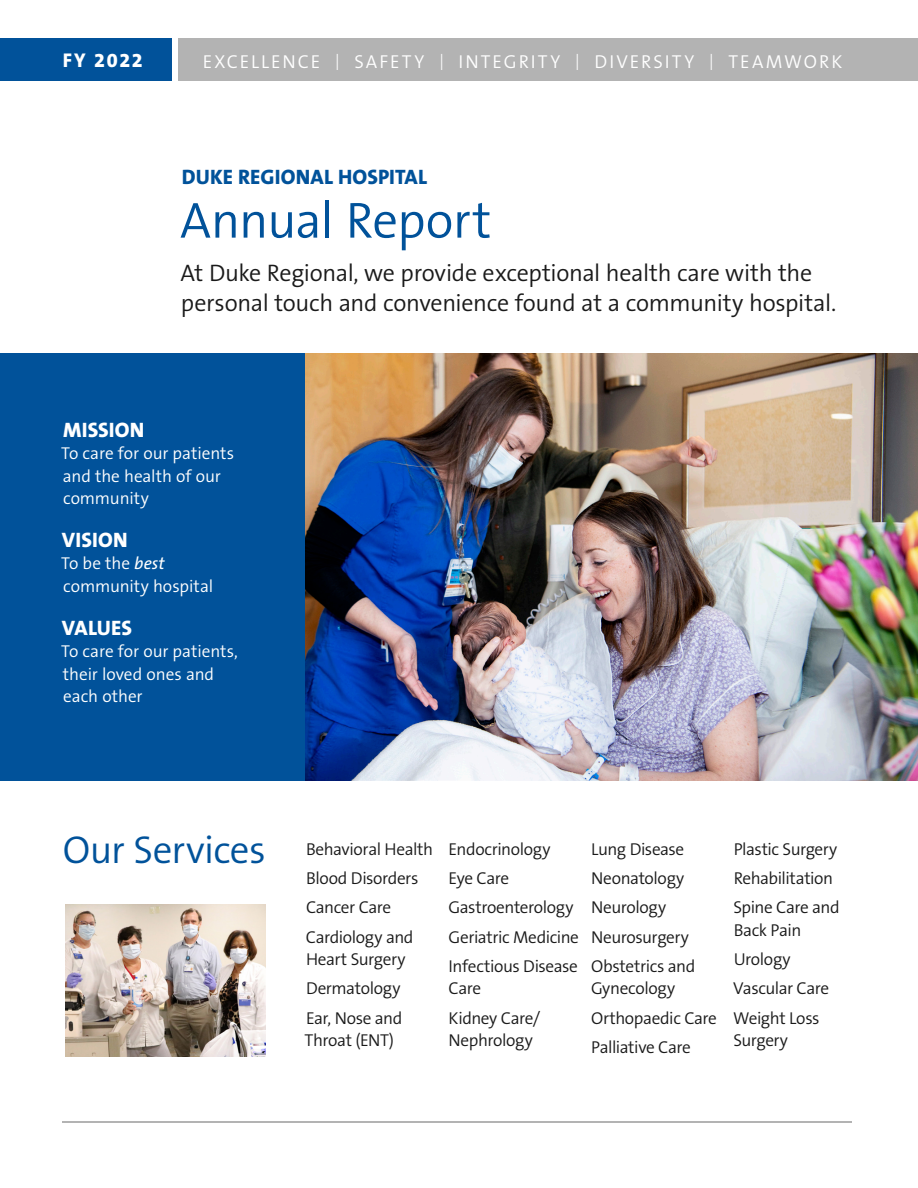
<style>
.page{position:relative;width:918px;height:1188px;background:#fff}
.page>*{position:absolute;margin:0;border:0;box-sizing:border-box;transform-origin:0 0}
.t1{font:300 51px "The Sans B4";letter-spacing:-.02em;color:#01529a}
.t2{font:300 39px "The Sans B4";letter-spacing:-.015em;color:#01529a}
.t3{font:300 24px/30px "The Sans B4";letter-spacing:-.01em;color:#1a1a1a}
.t4{font:800 21px "The Sans B8";letter-spacing:.005em;color:#01529a}
.t5{font:800 21px "The Sans B8";letter-spacing:.01em;color:#fff}
.t6{font:800 19.95px "The Sans B8";color:#fff}
.t7{font:300 18.75px "The Sans B4";letter-spacing:.1em;color:#fff}
.t8{font:300 17.25px/22.5px "The Sans B4";letter-spacing:-.025em;color:#1a1a1a}
.t9{font:300 17.25px/22.5px "The Sans B4";letter-spacing:-.005em;color:#fff}
.s1{font-size:16.05px}
.s2{font-family:"The Sans B5 Plain";font-weight:400;font-style:italic}
</style>
<div class="page">
<div style="left:0;top:353px;width:306px;height:428px;background:#01529a"></div>
<hr style="left:62px;top:1121px;width:789px;height:2px;background:#b3b3b3">
<div style="left:0;top:39px;width:172px;height:42px;background:#01529a"></div>
<div style="left:178px;top:39px;width:740px;height:42px;background:#b3b3b3"></div>
<img style="left:306px;top:353px;width:612px;height:428px">
<img style="left:65px;top:905px;width:201px;height:151px">
<p class="t6" style="left:63px;top:50px;width:82px">F Y 2022</p>
<p class="t7" style="left:203px;top:52px;width:641px">E XCEL LENCE <span class="s1">|</span> SA FE T Y <span class="s1">|</span> INT EGRIT Y <span class="s1">|</span> DIV ER SIT Y <span class="s1">|</span> T E A MWO RK</p>
<h1 class="t4" style="left:182px;top:165px;width:247px">DUKE REGIONAL HOSPITAL</h1>
<h1 class="t1" style="left:180px;top:194px;width:313px">Annual Report</h1>
<p class="t3" style="left:181px;top:259px;width:657px">At Duke Regional, we provide exceptional health care with the personal touch and convenience found at a community hospital.</p>
<h2 class="t5" style="left:63px;top:418px;width:83px">MISSION</h2>
<p class="t9" style="left:61px;top:443px;width:174px">To care for our patients and the health of our community</p>
<h2 class="t5" style="left:62px;top:529px;width:67px">VISION</h2>
<p class="t9" style="left:61px;top:553px;width:153px">To be the <span class="s2">best </span>community hospital</p>
<h2 class="t5" style="left:62px;top:616px;width:72px">VALUES</h2>
<p class="t9" style="left:61px;top:641px;width:178px">To care for our patients, their loved ones and each other</p>
<h2 class="t2" style="left:63px;top:830px;width:204px">Our Services</h2>
<p class="t8" style="left:306px;top:838px;width:128px">Behavioral Health</p>
<p class="t8" style="left:306px;top:868px;width:114px">Blood Disorders</p>
<p class="t8" style="left:306px;top:897px;width:87px">Cancer Care</p>
<p class="t8" style="left:306px;top:926px;width:109px">Cardiology and<br>Heart Surgery</p>
<p class="t8" style="left:306px;top:978px;width:96px">Dermatology</p>
<p class="t8" style="left:304px;top:1007px;width:100px">Ear, Nose and<br>Throat (ENT)</p>
<p class="t8" style="left:449px;top:838px;width:103px">Endocrinology</p>
<p class="t8" style="left:449px;top:868px;width:62px">Eye Care</p>
<p class="t8" style="left:449px;top:897px;width:126px">Gastroenterology</p>
<p class="t8" style="left:449px;top:926px;width:132px">Geriatric Medicine</p>
<p class="t8" style="left:449px;top:956px;width:131px">Infectious Disease<br>Care</p>
<p class="t8" style="left:449px;top:1007px;width:93px">Kidney Care/<br>Nephrology</p>
<p class="t8" style="left:591px;top:839px;width:95px">Lung Disease</p>
<p class="t8" style="left:591px;top:868px;width:95px">Neonatology</p>
<p class="t8" style="left:591px;top:897px;width:76px">Neurology</p>
<p class="t8" style="left:591px;top:926px;width:99px">Neurosurgery</p>
<p class="t8" style="left:591px;top:956px;width:106px">Obstetrics and<br>Gynecology</p>
<p class="t8" style="left:591px;top:1007px;width:127px">Orthopaedic Care</p>
<p class="t8" style="left:591px;top:1037px;width:101px">Palliative Care</p>
<p class="t8" style="left:734px;top:839px;width:105px">Plastic Surgery</p>
<p class="t8" style="left:734px;top:868px;width:101px">Rehabilitation</p>
<p class="t8" style="left:733px;top:897px;width:108px">Spine Care and<br>Back Pain</p>
<p class="t8" style="left:734px;top:949px;width:58px">Urology</p>
<p class="t8" style="left:733px;top:978px;width:98px">Vascular Care</p>
<p class="t8" style="left:733px;top:1007px;width:88px">Weight Loss<br>Surgery</p>
</div>
